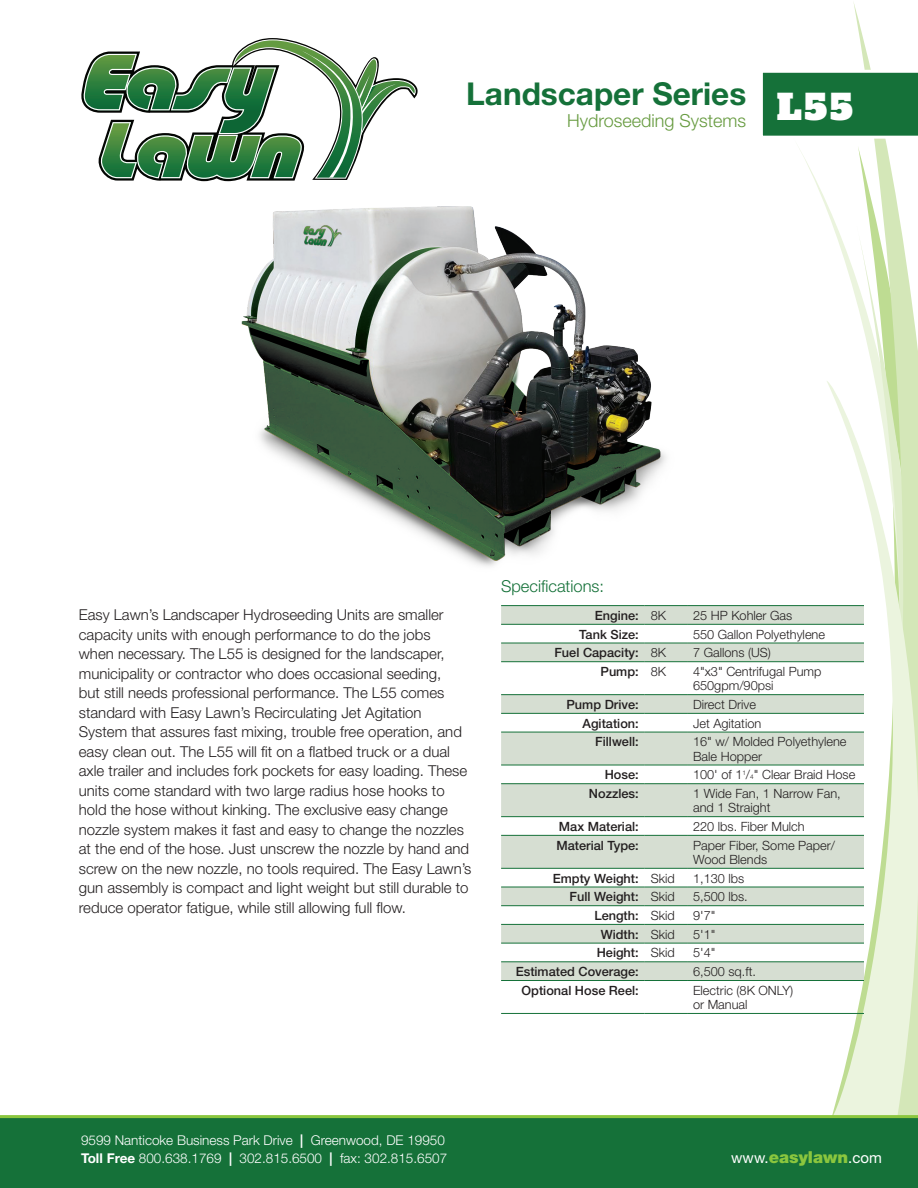
<style>
.page{position:relative;width:918px;height:1188px;background:#fff}
.page>*{position:absolute;margin:0;border:0;box-sizing:border-box;transform-origin:0 0}
.t1{font:900 39px "Stag";color:#fff}
.t2{font:700 31.5px "Helvetica Neue LT Std";color:#157139}
.t3{font:300 18px "Helvetica Neue";color:#679b40}
.Spec_Header{font:300 16.5px "Helvetica Neue";color:#157139}
.Body_copy{font:300 15px/19.5px "Helvetica Neue";color:#231f20}
.t4{font:15px "Helvetica Neue";color:#fff}
.t5{font:300 13.5px "Helvetica Neue";color:#fff}
.Spec_copy{font:300 12.75px/14.2px "Helvetica Neue";color:#231f20}
.Bold_Specs{font:500 12.75px "Helvetica Neue";color:#231f20}
.s1{font-size:6.3px}
.s2{font-family:"Helvetica Neue LT Std";font-weight:700}
.s3{font-weight:900;font-size:16.5px;color:#8bc63e}
</style>
<div class="page">
<svg style="left:853px;top:2px;width:65px;height:379px"></svg>
<svg style="left:827px;top:381px;width:91px;height:734px"></svg>
<div style="left:0;top:1117px;width:918px;height:71px;background:#157139"></div>
<svg style="left:762px;top:70px;width:156px;height:69px;background:#2c7f4c"></svg>
<svg style="left:81px;top:38px;width:337px;height:143px"></svg>
<hr style="left:0;top:1115px;width:918px;height:3px;background:#8bc63e">
<svg style="left:501px;top:606px;width:363px;height:374px;fill:#d6ded2"></svg>
<hr style="left:501px;top:605px;width:144px;height:1px;background:#157139">
<hr style="left:645px;top:605px;width:42px;height:1px;background:#157139">
<hr style="left:687px;top:605px;width:177px;height:1px;background:#157139">
<hr style="left:501px;top:1013px;width:144px;height:1px;background:#157139">
<hr style="left:645px;top:1013px;width:42px;height:1px;background:#157139">
<hr style="left:687px;top:1013px;width:177px;height:1px;background:#157139">
<hr style="left:501px;top:624px;width:144px;height:1px;background:#157139">
<hr style="left:645px;top:624px;width:42px;height:1px;background:#157139">
<hr style="left:687px;top:624px;width:177px;height:1px;background:#157139">
<hr style="left:501px;top:643px;width:144px;height:1px;background:#157139">
<hr style="left:645px;top:643px;width:42px;height:1px;background:#157139">
<hr style="left:687px;top:643px;width:177px;height:1px;background:#157139">
<hr style="left:501px;top:661px;width:144px;height:1px;background:#157139">
<hr style="left:645px;top:661px;width:42px;height:1px;background:#157139">
<hr style="left:687px;top:661px;width:177px;height:1px;background:#157139">
<hr style="left:501px;top:694px;width:144px;height:1px;background:#157139">
<hr style="left:645px;top:694px;width:42px;height:1px;background:#157139">
<hr style="left:687px;top:694px;width:177px;height:1px;background:#157139">
<hr style="left:501px;top:713px;width:144px;height:1px;background:#157139">
<hr style="left:645px;top:713px;width:42px;height:1px;background:#157139">
<hr style="left:687px;top:713px;width:177px;height:1px;background:#157139">
<hr style="left:501px;top:732px;width:144px;height:1px;background:#157139">
<hr style="left:645px;top:732px;width:42px;height:1px;background:#157139">
<hr style="left:687px;top:732px;width:177px;height:1px;background:#157139">
<hr style="left:501px;top:765px;width:144px;height:1px;background:#157139">
<hr style="left:645px;top:765px;width:42px;height:1px;background:#157139">
<hr style="left:687px;top:765px;width:177px;height:1px;background:#157139">
<hr style="left:501px;top:783px;width:144px;height:1px;background:#157139">
<hr style="left:645px;top:783px;width:42px;height:1px;background:#157139">
<hr style="left:687px;top:783px;width:177px;height:1px;background:#157139">
<hr style="left:501px;top:816px;width:144px;height:1px;background:#157139">
<hr style="left:645px;top:816px;width:42px;height:1px;background:#157139">
<hr style="left:687px;top:816px;width:177px;height:1px;background:#157139">
<hr style="left:501px;top:835px;width:144px;height:1px;background:#157139">
<hr style="left:645px;top:835px;width:42px;height:1px;background:#157139">
<hr style="left:687px;top:835px;width:177px;height:1px;background:#157139">
<hr style="left:501px;top:868px;width:144px;height:1px;background:#157139">
<hr style="left:645px;top:868px;width:42px;height:1px;background:#157139">
<hr style="left:687px;top:868px;width:177px;height:1px;background:#157139">
<hr style="left:501px;top:887px;width:144px;height:1px;background:#157139">
<hr style="left:645px;top:887px;width:42px;height:1px;background:#157139">
<hr style="left:687px;top:887px;width:177px;height:1px;background:#157139">
<hr style="left:501px;top:905px;width:144px;height:1px;background:#157139">
<hr style="left:645px;top:905px;width:42px;height:1px;background:#157139">
<hr style="left:687px;top:905px;width:177px;height:1px;background:#157139">
<hr style="left:501px;top:924px;width:144px;height:1px;background:#157139">
<hr style="left:645px;top:924px;width:42px;height:1px;background:#157139">
<hr style="left:687px;top:924px;width:177px;height:1px;background:#157139">
<hr style="left:501px;top:943px;width:144px;height:1px;background:#157139">
<hr style="left:645px;top:943px;width:42px;height:1px;background:#157139">
<hr style="left:687px;top:943px;width:177px;height:1px;background:#157139">
<hr style="left:501px;top:961px;width:144px;height:1px;background:#157139">
<hr style="left:645px;top:961px;width:42px;height:1px;background:#157139">
<hr style="left:687px;top:961px;width:177px;height:1px;background:#157139">
<hr style="left:501px;top:980px;width:144px;height:1px;background:#157139">
<hr style="left:645px;top:980px;width:42px;height:1px;background:#157139">
<hr style="left:687px;top:980px;width:177px;height:1px;background:#157139">
<img style="left:241px;top:206px;width:425px;height:360px">
<p class="t2" style="left:466px;top:74px;width:282px">Landscaper Series</p>
<p class="t3" style="left:567px;top:110px;width:181px">Hydroseeding Systems</p>
<p class="t1" style="left:777px;top:83px;width:77px">L55</p>
<p class="Body_copy" style="left:79px;top:605px;width:394px">Easy Lawn’s Landscaper Hydroseeding Units are smaller capacity units with enough performance to do the jobs<br>when necessary. The L55 is designed for the landscaper, municipality or contractor who does occasional seeding,<br>but still needs professional performance. The L55 comes standard with Easy Lawn’s Recirculating Jet Agitation System that assures fast mixing, trouble free operation, and easy clean out. The L55 will fit on a flatbed truck or a dual axle trailer and includes fork pockets for easy loading. These units come standard with two large radius hose hooks to hold the hose without kinking. The exclusive easy change nozzle system makes it fast and easy to change the nozzles at the end of the hose. Just unscrew the nozzle by hand and screw on the new nozzle, no tools required. The Easy Lawn’s gun assembly is compact and light weight but still durable to reduce operator fatigue, while still allowing full flow.</p>
<p class="Spec_Header" style="left:501px;top:576px;width:104px">Specifications:</p>
<p class="Bold_Specs" style="left:595px;top:608px;width:45px">Engine:</p>
<p class="Spec_copy" style="left:651px;top:608px;width:17px">8K</p>
<p class="Spec_copy" style="left:693px;top:608px;width:101px">25 HP Kohler Gas</p>
<p class="Bold_Specs" style="left:579px;top:626px;width:61px">Tank Size:</p>
<p class="Spec_copy" style="left:693px;top:627px;width:134px">550 Gallon Polyethylene</p>
<p class="Bold_Specs" style="left:554px;top:645px;width:86px">Fuel Capacity:</p>
<p class="Spec_copy" style="left:651px;top:645px;width:17px">8K</p>
<p class="Spec_copy" style="left:693px;top:645px;width:79px">7 Gallons (US)</p>
<p class="Bold_Specs" style="left:601px;top:664px;width:40px">Pump:</p>
<p class="Spec_copy" style="left:651px;top:664px;width:17px">8K</p>
<p class="Spec_copy" style="left:693px;top:664px;width:130px">4"x3" Centrifugal Pump<br>650gpm/90psi</p>
<p class="Bold_Specs" style="left:566px;top:697px;width:74px">Pump Drive:</p>
<p class="Spec_copy" style="left:693px;top:697px;width:65px">Direct Drive</p>
<p class="Bold_Specs" style="left:583px;top:715px;width:58px">Agitation:</p>
<p class="Spec_copy" style="left:693px;top:716px;width:70px">Jet Agitation</p>
<p class="Bold_Specs" style="left:595px;top:734px;width:45px">Fillwell:</p>
<p class="Spec_copy" style="left:693px;top:734px;width:155px">16" w/ Molded Polyethylene<br>Bale Hopper</p>
<p class="Bold_Specs" style="left:605px;top:767px;width:36px">Hose:</p>
<p class="Spec_copy" style="left:693px;top:767px;width:164px">100' of 1<sup>1</sup>/<span class="s1">4</span>" Clear Braid Hose</p>
<p class="Bold_Specs" style="left:589px;top:786px;width:51px">Nozzles:</p>
<p class="Spec_copy" style="left:693px;top:786px;width:149px">1 Wide Fan, 1 Narrow Fan, and 1 Straight</p>
<p class="Bold_Specs" style="left:559px;top:819px;width:81px">Max Material:</p>
<p class="Spec_copy" style="left:693px;top:819px;width:113px">220 lbs. Fiber Mulch</p>
<p class="Bold_Specs" style="left:557px;top:837px;width:84px">Material Type:</p>
<p class="Spec_copy" style="left:693px;top:838px;width:143px">Paper Fiber, Some Paper/<br>Wood Blends</p>
<p class="Bold_Specs" style="left:553px;top:870px;width:87px">Empty Weight:</p>
<p class="Spec_copy" style="left:651px;top:871px;width:26px">Skid</p>
<p class="Spec_copy" style="left:693px;top:871px;width:53px">1,130 lbs</p>
<p class="Bold_Specs" style="left:570px;top:889px;width:71px">Full Weight:</p>
<p class="Spec_copy" style="left:651px;top:889px;width:26px">Skid</p>
<p class="Spec_copy" style="left:693px;top:889px;width:56px">5,500 lbs.</p>
<p class="Bold_Specs" style="left:594px;top:908px;width:46px">Length:</p>
<p class="Spec_copy" style="left:651px;top:908px;width:26px">Skid</p>
<p class="Spec_copy" style="left:693px;top:908px;width:24px">9'7"</p>
<p class="Bold_Specs" style="left:601px;top:927px;width:40px">Width:</p>
<p class="Spec_copy" style="left:651px;top:927px;width:26px">Skid</p>
<p class="Spec_copy" style="left:693px;top:927px;width:24px">5'1"</p>
<p class="Bold_Specs" style="left:597px;top:945px;width:44px">Height:</p>
<p class="Spec_copy" style="left:651px;top:946px;width:26px">Skid</p>
<p class="Spec_copy" style="left:693px;top:946px;width:24px">5'4"</p>
<p class="Bold_Specs" style="left:516px;top:964px;width:125px">Estimated Coverage:</p>
<p class="Spec_copy" style="left:693px;top:964px;width:65px">6,500 sq.ft.</p>
<p class="Bold_Specs" style="left:522px;top:983px;width:119px">Optional Hose Reel:</p>
<p class="Spec_copy" style="left:693px;top:983px;width:102px">Electric (8K ONLY) or Manual</p>
<p class="t5" style="left:81px;top:1132px;width:365px">9599 Nanticoke Business Park Drive <span class="s2">|</span> Greenwood, DE 19950</p>
<p class="t5" style="left:81px;top:1150px;width:368px"><span class="s2">Toll Free</span> 800.638.1769 <span class="s2">|</span> 302.815.6500 <span class="s2">|</span> fax: 302.815.6507</p>
<p class="t4" style="left:731px;top:1148px;width:152px">www.<span class="s3">easylawn</span>.com</p>
</div>
